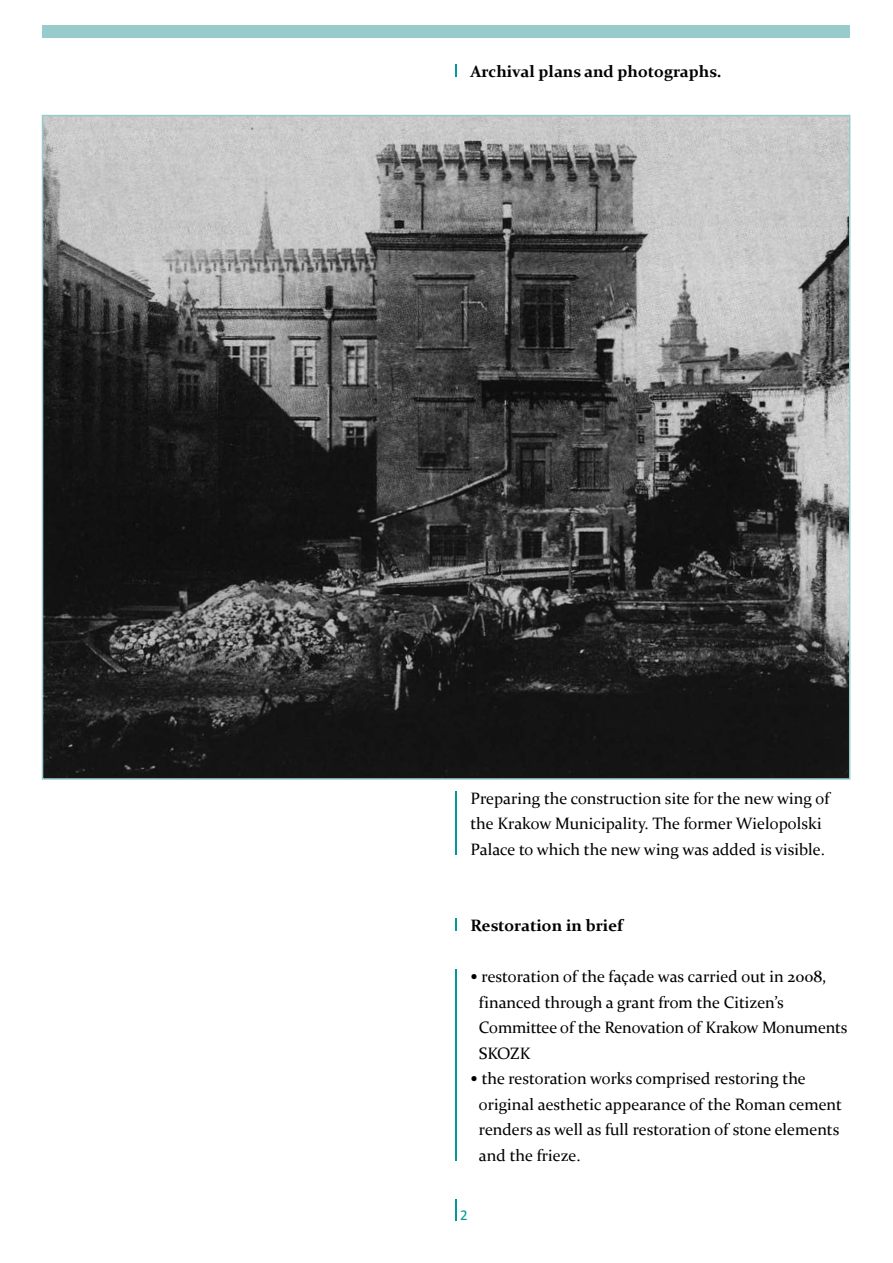
<style>
.page{position:relative;width:893px;height:1263px;background:#fff}
.page>*{position:absolute;margin:0;border:0;box-sizing:border-box;transform-origin:0 0}
.t1{font:16.5px/25.5px "Constantia";color:#000}
.t2{font:700 16.5px "Constantia";color:#000}
.t3{font:15px "Calibri";color:#009898}
.s1{font-family:"Corbel"}
</style>
<div class="page">
<div style="left:43px;top:26px;width:807px;height:12px;background:#98cbcc"></div>
<svg style="left:455px;top:64px;width:1px;height:13px"></svg>
<svg style="left:455px;top:1199px;width:1px;height:21px"></svg>
<img style="left:45px;top:118px;width:802px;height:659px">
<hr style="left:455px;top:791px;width:1px;height:64px;background:#009898">
<svg style="left:455px;top:918px;width:1px;height:13px"></svg>
<hr style="left:455px;top:969px;width:1px;height:192px;background:#009898">
<p class="t2" style="left:470px;top:60px;width:252px">Archival plans and photographs.</p>
<p class="t1" style="left:470px;top:785px;width:361px">Preparing the construction site for the new wing of the Krakow Municipality. The former Wielopolski<br>Palace to which the new wing was added is visible.</p>
<p class="t2" style="left:470px;top:914px;width:154px">Restoration in brief</p>
<p class="t1" style="left:479px;top:963px;width:370px;text-indent:-8px"><span class="s1">•</span> restoration of the façade was carried out in 2008, financed through a grant from the Citizen’s Committee of the Renovation of Krakow Monuments SKOZK</p>
<p class="t1" style="left:479px;top:1065px;width:365px;text-indent:-8px"><span class="s1">•</span> the restoration works comprised restoring the original aesthetic appearance of the Roman cement renders as well as full restoration of stone elements and the frieze.</p>
<p class="t3" style="left:460px;top:1206px;width:9px">2</p>
</div>
